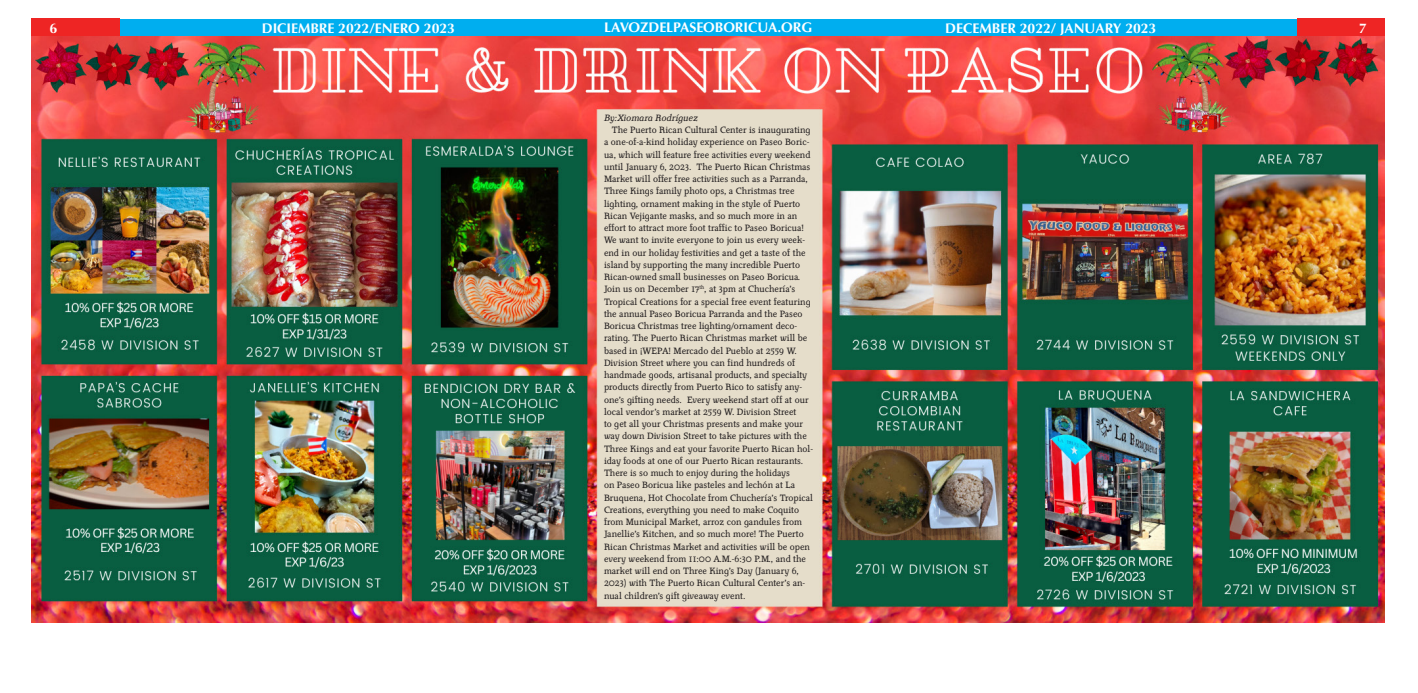
<style>
.page{position:relative;width:1418px;height:693px;background:#fff}
.page>*{position:absolute;margin:0;border:0;box-sizing:border-box;transform-origin:0 0}
.Running_Headers{font:700 14px "Optima";letter-spacing:-.005em;color:#fff}
.La_Voz_Text{font:10.06px/12.2px "Luminance OT";color:#231f20;scale:.94 1}
.La_Voz_Text-2{font:italic 10.06px "Luminance OT";color:#231f20;scale:.94 1}
</style>
<div class="page">
<div style="left:119px;top:19px;width:1178px;height:17px;background:#00aeef"></div>
<img style="left:1297px;top:19px;width:88px;height:17px">
<img style="left:32px;top:19px;width:87px;height:17px">
<img style="left:32px;top:36px;width:1352px;height:586px">
<p class="Running_Headers" style="left:49px;top:20px;width:9px">6</p>
<p class="Running_Headers" style="left:262px;top:20px;width:195px">DICIEMBRE 2022/ENERO 2023</p>
<p class="Running_Headers" style="left:604px;top:19px;width:209px">LAVOZDELPASEOBORICUA.ORG</p>
<p class="Running_Headers" style="left:945px;top:20px;width:213px">DECEMBER 2022/ JANUARY 2023</p>
<p class="Running_Headers" style="left:1359px;top:20px;width:9px">7</p>
<p class="La_Voz_Text-2" style="left:604px;top:112px;width:101px">By:Xiomara Rodríguez</p>
<p class="La_Voz_Text" style="left:604px;top:124px;width:224px;text-indent:8px">The Puerto Rican Cultural Center is inaugurating a one-of-a-kind holiday experience on Paseo Boric&shy;ua, which will feature free activities every weekend until January 6, 2023. The Puerto Rican Christmas Market will offer free activities such as a Parranda, Three Kings family photo ops, a Christmas tree lighting, ornament making in the style of Puerto Rican Vejigante masks, and so much more in an effort to attract more foot traffic to Paseo Boricua!<br>We want to invite everyone to join us every week&shy;end in our holiday festivities and get a taste of the island by supporting the many incredible Puerto Rican-owned small businesses on Paseo Boricua.<br>Join us on December 17<sup>th</sup>, at 3pm at Chuchería’s Tropical Creations for a special free event featuring the annual Paseo Boricua Parranda and the Paseo Boricua Christmas tree lighting/ornament deco&shy;rating. The Puerto Rican Christmas market will be based in ¡WEPA! Mercado del Pueblo at 2559 W.<br>Division Street where you can find hundreds of handmade goods, artisanal products, and specialty products directly from Puerto Rico to satisfy any&shy;one’s gifting needs. Every weekend start off at our local vendor’s market at 2559 W. Division Street<br>to get all your Christmas presents and make your way down Division Street to take pictures with the Three Kings and eat your favorite Puerto Rican hol&shy;iday foods at one of our Puerto Rican restaurants.<br>There is so much to enjoy during the holidays<br>on Paseo Boricua like pasteles and lechón at La Bruquena, Hot Chocolate from Chuchería’s Tropical Creations, everything you need to make Coquito from Municipal Market, arroz con gandules from Janellie’s Kitchen, and so much more! The Puerto Rican Christmas Market and activities will be open every weekend from 11:00 A.M.-6:30 P.M., and the market will end on Three King’s Day (January 6, 2023) with The Puerto Rican Cultural Center’s an&shy;nual children’s gift giveaway event.</p>
</div>
